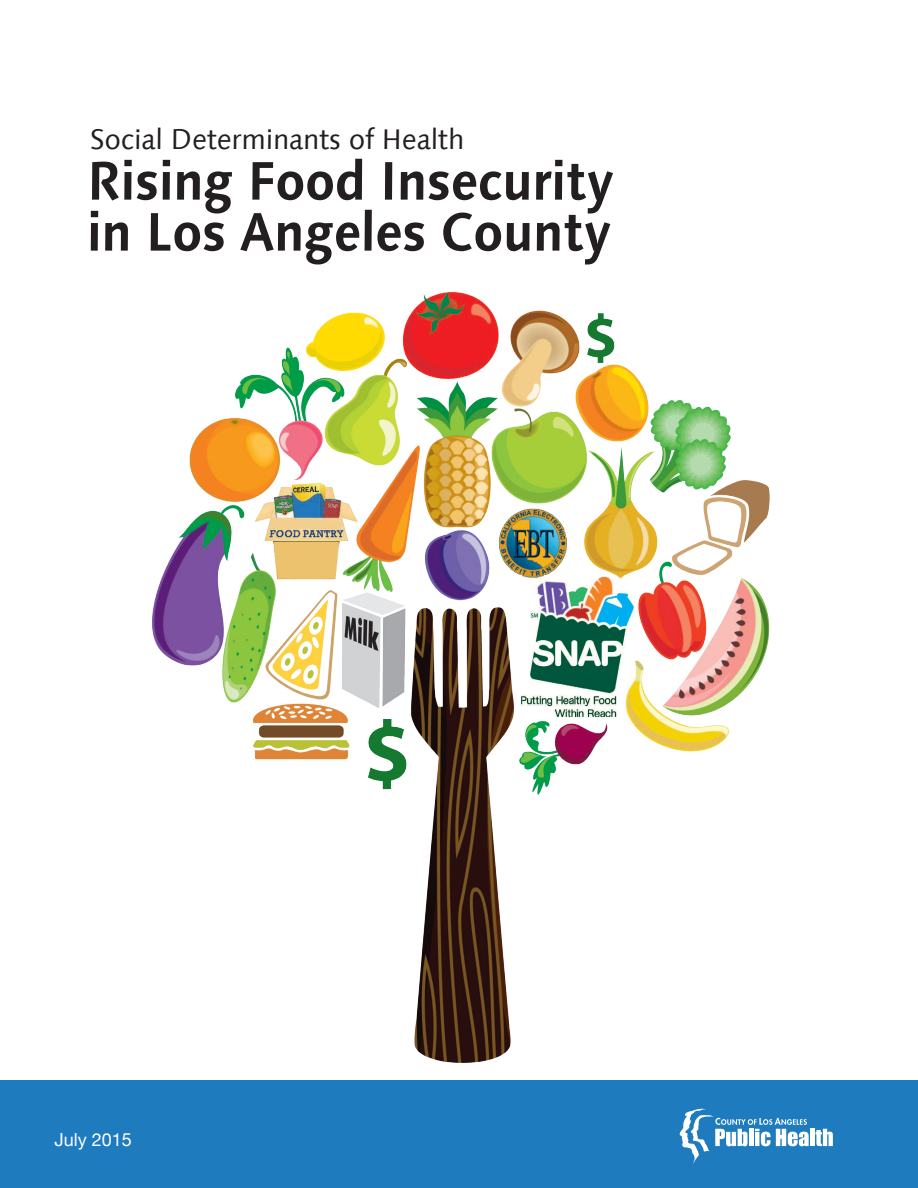
<style>
.page{position:relative;width:918px;height:1188px;background:#fff}
.page>*{position:absolute;margin:0;border:0;box-sizing:border-box;transform-origin:0 0}
.t1{font:700 54px/51px "Linotype Syntax Com";letter-spacing:-.01em;color:#231f20;scale:.95 1}
.t2{font:28.5px "Linotype Syntax Com";letter-spacing:-.01em;color:#231f20}
.t3{font:18px "Helvetica Neue";color:#fff}
</style>
<div class="page">
<div style="left:0;top:1080px;width:918px;height:108px;background:#1d7bbe"></div>
<svg style="left:679px;top:1109px;width:130px;height:54px"></svg>
<div style="left:810px;top:1129px;width:5px;height:17px;background:#fff"></div>
<svg style="left:815px;top:1129px;width:18px;height:17px"></svg>
<img style="left:152px;top:291px;width:618px;height:772px">
<p class="t2" style="left:90px;top:122px;width:376px">Social Determinants of Health</p>
<p class="t1" style="left:87px;top:161px;width:556px">Rising Food Insecurity in Los Angeles County</p>
<p class="t3" style="left:55px;top:1133px;width:79px">July 2015</p>
</div>
